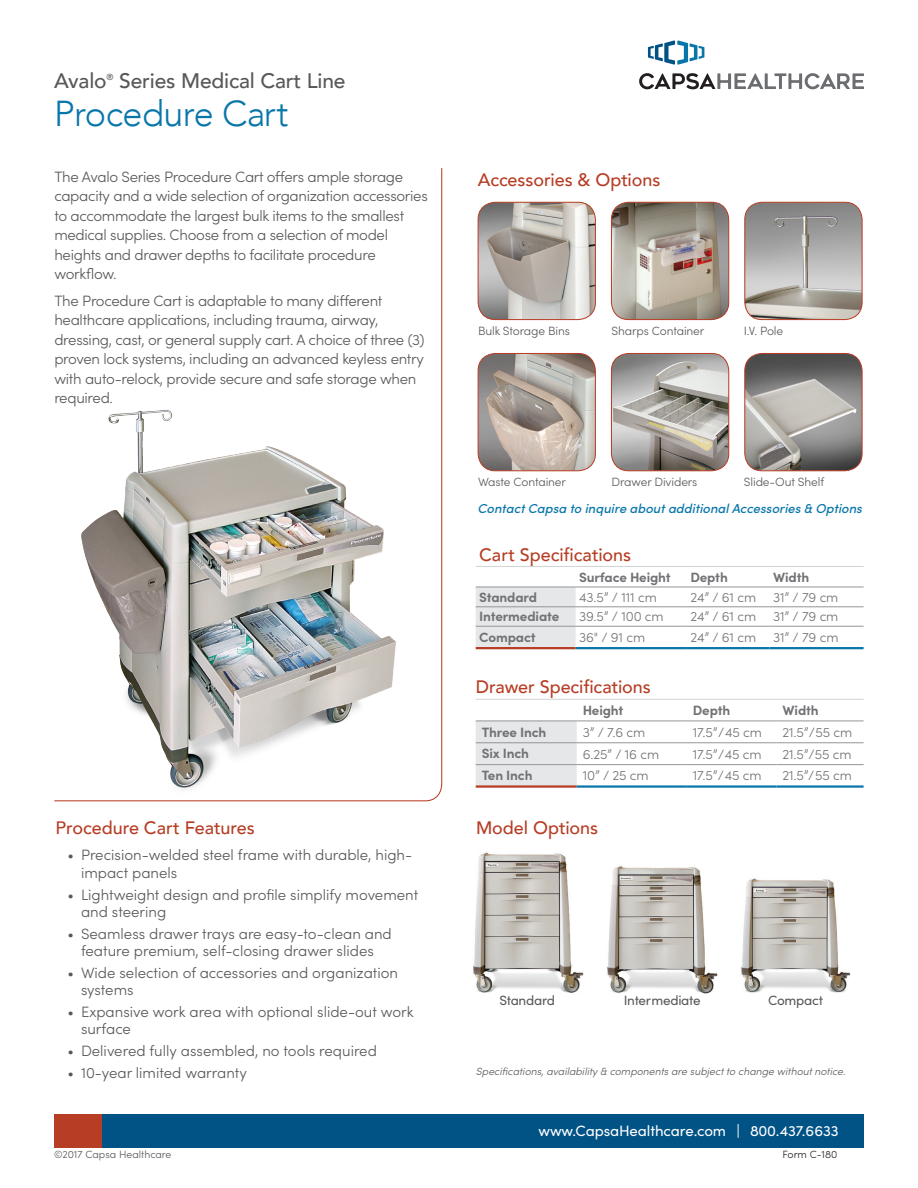
<style>
.page{position:relative;width:918px;height:1188px;background:#fff}
.page>*{position:absolute;margin:0;border:0;box-sizing:border-box;transform-origin:0 0}
.t1{font:300 36px "Avenir";letter-spacing:-.015em;color:#0976aa}
.t2{font:500 21px "Avenir";letter-spacing:-.005em;color:#57585a}
.t3{font:500 18px "Avenir";letter-spacing:-.005em;color:#b73d25}
.t4{font:300 15px/19.5px "Sofia Pro";letter-spacing:-.02em;color:#57585a}
.t5{font:300 15px/17.2px "Sofia Pro";color:#57585a}
.t6{font:15px "Sofia Pro";letter-spacing:-.005em;color:#fff}
.t7{font:300 13.5px "Sofia Pro";letter-spacing:-.01em;color:#717275}
.t8{font:700 13.5px "Sofia Pro";letter-spacing:-.01em;color:#717275}
.t9{font:13.5px "Sofia Pro";letter-spacing:-.02em;color:#57585a}
.t10{font:italic 500 13.05px "Sofia Pro";color:#0976aa}
.t11{font:300 12px "Sofia Pro";letter-spacing:-.01em;color:#57585a}
.t12{font:italic 300 10.5px "Sofia Pro";color:#57585a}
.t13{font:300 10.5px "Sofia Pro";color:#57585a}
.t14{font:300 10.5px "Sofia Pro";color:#231f20}
.t15{font:500 8.7px "Avenir";color:#57585a}
</style>
<div class="page">
<div style="left:101px;top:1114px;width:763px;height:34px;background:#015386"></div>
<div style="left:54px;top:1114px;width:47px;height:34px;background:#b73d25"></div>
<svg style="left:639px;top:73px;width:225px;height:16px"></svg>
<svg style="left:648px;top:40px;width:56px;height:25px"></svg>
<svg style="left:54px;top:168px;width:389px;height:634px"></svg>
<img style="left:72px;top:408px;width:329px;height:390px">
<img style="left:473px;top:852px;width:378px;height:141px">
<img style="left:478px;top:202px;width:117px;height:118px">
<div style="left:478px;top:202px;width:118px;height:118px;border:1px solid #b73d25;border-radius:17px"></div>
<img style="left:478px;top:353px;width:117px;height:118px">
<div style="left:478px;top:353px;width:118px;height:118px;border:1px solid #b73d25;border-radius:17px"></div>
<img style="left:611px;top:202px;width:118px;height:118px">
<div style="left:611px;top:202px;width:118px;height:118px;border:1px solid #b73d25;border-radius:17px"></div>
<img style="left:745px;top:202px;width:117px;height:118px">
<div style="left:744px;top:202px;width:119px;height:118px;border:1px solid #b73d25;border-radius:17px"></div>
<img style="left:745px;top:353px;width:117px;height:118px">
<div style="left:744px;top:353px;width:119px;height:118px;border:1px solid #b73d25;border-radius:17px"></div>
<div style="left:476px;top:588px;width:100px;height:59px;background:#e6e7e9"></div>
<hr style="left:476px;top:606px;width:100px;height:1px;background:#939598">
<hr style="left:576px;top:606px;width:111px;height:1px;background:#939598">
<hr style="left:687px;top:606px;width:83px;height:1px;background:#939598">
<hr style="left:770px;top:606px;width:94px;height:1px;background:#939598">
<hr style="left:476px;top:566px;width:100px;height:1px;background:#d1d2d4">
<hr style="left:576px;top:566px;width:111px;height:1px;background:#d1d2d4">
<hr style="left:687px;top:566px;width:83px;height:1px;background:#d1d2d4">
<hr style="left:770px;top:566px;width:94px;height:1px;background:#d1d2d4">
<hr style="left:476px;top:587px;width:100px;height:1px;background:#939598">
<hr style="left:576px;top:587px;width:111px;height:1px;background:#939598">
<hr style="left:687px;top:587px;width:83px;height:1px;background:#939598">
<hr style="left:770px;top:587px;width:94px;height:1px;background:#939598">
<hr style="left:476px;top:626px;width:100px;height:1px;background:#939598">
<hr style="left:476px;top:647px;width:100px;height:2px;background:#b73d25">
<hr style="left:576px;top:626px;width:111px;height:1px;background:#939598">
<hr style="left:687px;top:626px;width:83px;height:1px;background:#939598">
<hr style="left:770px;top:626px;width:94px;height:1px;background:#939598">
<hr style="left:576px;top:647px;width:111px;height:2px;background:#0976aa">
<hr style="left:687px;top:647px;width:83px;height:2px;background:#0976aa">
<hr style="left:770px;top:647px;width:94px;height:2px;background:#0976aa">
<div style="left:476px;top:722px;width:101px;height:63px;background:#e6e7e9"></div>
<hr style="left:476px;top:742px;width:101px;height:1px;background:#939598">
<hr style="left:577px;top:742px;width:110px;height:1px;background:#939598">
<hr style="left:687px;top:742px;width:90px;height:1px;background:#939598">
<hr style="left:777px;top:742px;width:87px;height:1px;background:#939598">
<hr style="left:476px;top:699px;width:101px;height:1px;background:#d1d2d4">
<hr style="left:577px;top:699px;width:110px;height:1px;background:#d1d2d4">
<hr style="left:687px;top:699px;width:90px;height:1px;background:#d1d2d4">
<hr style="left:777px;top:699px;width:87px;height:1px;background:#d1d2d4">
<hr style="left:476px;top:721px;width:101px;height:1px;background:#939598">
<hr style="left:577px;top:721px;width:110px;height:1px;background:#939598">
<hr style="left:687px;top:721px;width:90px;height:1px;background:#939598">
<hr style="left:777px;top:721px;width:87px;height:1px;background:#939598">
<hr style="left:476px;top:764px;width:101px;height:1px;background:#939598">
<hr style="left:476px;top:785px;width:101px;height:3px;background:#b73d25">
<hr style="left:577px;top:764px;width:110px;height:1px;background:#939598">
<hr style="left:687px;top:764px;width:90px;height:1px;background:#939598">
<hr style="left:777px;top:764px;width:87px;height:1px;background:#939598">
<hr style="left:577px;top:785px;width:110px;height:3px;background:#0976aa">
<hr style="left:687px;top:785px;width:90px;height:3px;background:#0976aa">
<hr style="left:777px;top:785px;width:87px;height:3px;background:#0976aa">
<img style="left:611px;top:353px;width:118px;height:118px">
<div style="left:611px;top:353px;width:118px;height:118px;border:1px solid #b73d25;border-radius:17px"></div>
<h2 class="t2" style="left:54px;top:63px;width:54px">Avalo</h2>
<p class="t15" style="left:107px;top:70px;width:8px">®</p>
<h2 class="t2" style="left:119px;top:63px;width:228px">Series Medical Cart Line</h2>
<h1 class="t1" style="left:54px;top:92px;width:236px">Procedure Cart</h1>
<p class="t4" style="left:54px;top:166px;width:375px">The Avalo Series Procedure Cart offers ample storage capacity and a wide selection of organization accessories to accommodate the largest bulk items to the smallest medical supplies. Choose from a selection of model heights and drawer depths to facilitate procedure workflow.</p>
<p class="t4" style="left:54px;top:290px;width:372px">The Procedure Cart is adaptable to many different healthcare applications, including trauma, airway, dressing, cast, or general supply cart. A choice of three (3) proven lock systems, including an advanced keyless entry with auto-relock, provide secure and safe storage when required.</p>
<p class="t3" style="left:478px;top:164px;width:184px">Accessories &amp; Options</p>
<p class="t11" style="left:478px;top:322px;width:93px">Bulk Storage Bins</p>
<p class="t11" style="left:612px;top:322px;width:94px">Sharps Container</p>
<p class="t11" style="left:744px;top:322px;width:41px">I.V. Pole</p>
<p class="t11" style="left:478px;top:473px;width:89px">Waste Container</p>
<p class="t11" style="left:612px;top:473px;width:87px">Drawer Dividers</p>
<p class="t11" style="left:744px;top:473px;width:82px">Slide-Out Shelf</p>
<p class="t10" style="left:478px;top:498px;width:386px">Contact Capsa to inquire about additional Accessories &amp; Options</p>
<p class="t3" style="left:479px;top:539px;width:153px">Cart Specifications</p>
<p class="t8" style="left:579px;top:566px;width:93px">Surface Height</p>
<p class="t8" style="left:690px;top:566px;width:39px">Depth</p>
<p class="t8" style="left:773px;top:566px;width:38px">Width</p>
<p class="t8" style="left:479px;top:587px;width:59px">Standard</p>
<p class="t7" style="left:579px;top:587px;width:79px">43.5” / 111 cm</p>
<p class="t7" style="left:690px;top:587px;width:67px">24” / 61 cm</p>
<p class="t7" style="left:773px;top:587px;width:67px">31” / 79 cm</p>
<p class="t8" style="left:479px;top:606px;width:82px">Intermediate</p>
<p class="t7" style="left:579px;top:607px;width:86px">39.5” / 100 cm</p>
<p class="t7" style="left:690px;top:607px;width:67px">24” / 61 cm</p>
<p class="t7" style="left:773px;top:607px;width:67px">31” / 79 cm</p>
<p class="t8" style="left:479px;top:627px;width:58px">Compact</p>
<p class="t7" style="left:579px;top:627px;width:68px">36" / 91 cm</p>
<p class="t7" style="left:690px;top:627px;width:67px">24” / 61 cm</p>
<p class="t7" style="left:773px;top:627px;width:67px">31” / 79 cm</p>
<p class="t3" style="left:476px;top:671px;width:177px">Drawer Specifications</p>
<p class="t8" style="left:583px;top:700px;width:42px">Height</p>
<p class="t8" style="left:693px;top:700px;width:39px">Depth</p>
<p class="t8" style="left:783px;top:700px;width:38px">Width</p>
<p class="t8" style="left:482px;top:721px;width:66px">Three Inch</p>
<p class="t7" style="left:583px;top:722px;width:64px">3” / 7.6 cm</p>
<p class="t7" style="left:693px;top:722px;width:71px">17.5” /45 cm</p>
<p class="t7" style="left:783px;top:722px;width:71px">21.5” /55 cm</p>
<p class="t8" style="left:482px;top:743px;width:49px">Six Inch</p>
<p class="t7" style="left:583px;top:744px;width:78px">6.25” / 16 cm</p>
<p class="t7" style="left:693px;top:744px;width:70px">17.5” /45 cm</p>
<p class="t7" style="left:783px;top:744px;width:71px">21.5” /55 cm</p>
<p class="t8" style="left:482px;top:765px;width:52px">Ten Inch</p>
<p class="t7" style="left:583px;top:766px;width:67px">10” / 25 cm</p>
<p class="t7" style="left:693px;top:766px;width:70px">17.5”/45 cm</p>
<p class="t7" style="left:783px;top:766px;width:71px">21.5” / 55 cm</p>
<p class="t3" style="left:56px;top:812px;width:201px">Procedure Cart Features</p>
<p class="t3" style="left:476px;top:812px;width:123px">Model Options</p>
<p class="t5" style="left:81px;top:846px;width:333px;text-indent:-14px">• Precision-welded steel frame with durable, high&shy;impact panels</p>
<p class="t5" style="left:81px;top:885px;width:339px;text-indent:-14px">• Lightweight design and profile simplify movement and steering</p>
<p class="t5" style="left:68px;top:924px;width:326px;text-align:center">• Seamless drawer trays are easy-to-clean and feature premium, self-closing drawer slides</p>
<p class="t5" style="left:81px;top:963px;width:319px;text-indent:-14px">• Wide selection of accessories and organization systems</p>
<p class="t5" style="left:81px;top:1002px;width:334px;text-indent:-14px">• Expansive work area with optional slide-out work surface</p>
<p class="t5" style="left:68px;top:1041px;width:311px">• Delivered fully assembled, no tools required</p>
<p class="t5" style="left:68px;top:1063px;width:181px">• 10-year limited warranty</p>
<p class="t13" style="left:54px;top:1147px;width:119px">©2017 Capsa Healthcare</p>
<p class="t9" style="left:499px;top:991px;width:57px">Standard</p>
<p class="t9" style="left:624px;top:991px;width:78px">Intermediate</p>
<p class="t9" style="left:768px;top:991px;width:56px">Compact</p>
<p class="t12" style="left:476px;top:1063px;width:371px">Specifications, availability &amp; components are subject to change without notice.</p>
<p class="t6" style="left:538px;top:1119px;width:302px">www.CapsaHealthcare.com | 800.437.6633</p>
<p class="t14" style="left:782px;top:1147px;width:56px">Form C-180</p>
</div>
